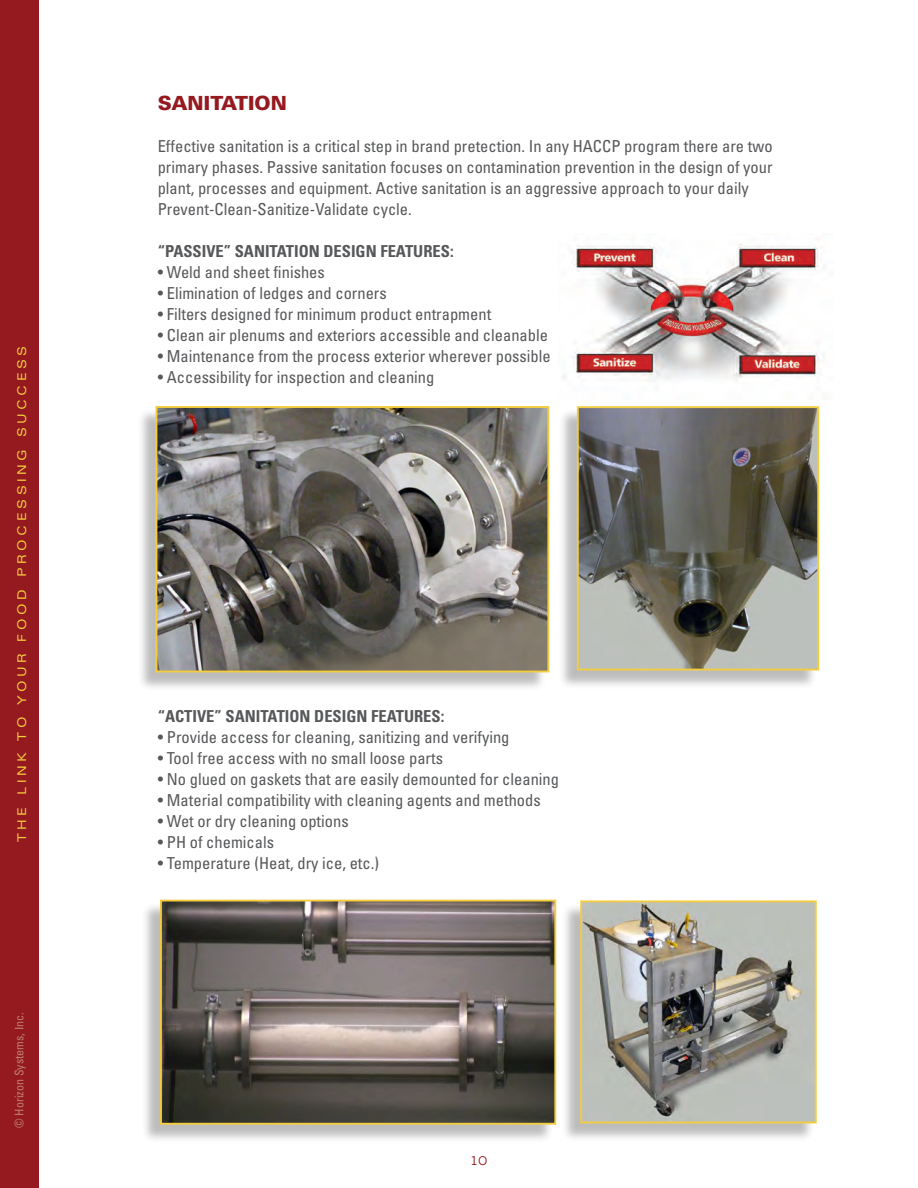
<style>
.page{position:relative;width:918px;height:1188px;background:#fff}
.page>*{position:absolute;margin:0;border:0;box-sizing:border-box;transform-origin:0 0}
.t1{font:900 19.5px "Univers";color:#951a20}
.t2{font:condensed 16.5px/21px "Univers";color:#57585a}
.t3{font:700 condensed 16.5px "Univers";color:#57585a}
.t4{font:expanded 12px "Univers";letter-spacing:.3em;color:#f4cd3e}
.t5{font:condensed 12px "Univers";color:#c07f6d}
.t6{font:expanded 12px "Trade Gothic LH";color:#951a20}
</style>
<div class="page">
<div style="left:0;top:0;width:39px;height:1188px;background:#951a20"></div>
<div style="left:558px;top:408px;width:259px;height:281px;background:#231f20;opacity:.3"></div>
<img style="left:580px;top:409px;width:236px;height:258px">
<div style="left:577px;top:406px;width:242px;height:264px;border:2px solid #f4cd3e"></div>
<div style="left:562px;top:903px;width:252px;height:239px;background:#231f20;opacity:.3"></div>
<img style="left:583px;top:903px;width:231px;height:217px">
<div style="left:580px;top:900px;width:237px;height:223px;border:2px solid #f4cd3e"></div>
<div style="left:141px;top:902px;width:413px;height:241px;background:#231f20;opacity:.3"></div>
<img style="left:163px;top:903px;width:390px;height:219px">
<div style="left:160px;top:900px;width:396px;height:225px;border:2px solid #f4cd3e"></div>
<div style="left:137px;top:408px;width:410px;height:283px;background:#231f20;opacity:.3"></div>
<img style="left:159px;top:409px;width:387px;height:260px">
<div style="left:156px;top:406px;width:393px;height:266px;border:2px solid #f4cd3e"></div>
<img style="left:563px;top:238px;width:262px;height:143px">
<p class="t4" style="left:15px;top:842px;width:498px;rotate:-90deg">THE LINK TO YOUR FOOD PROCESSING SUCCESS</p>
<p class="t5" style="left:12px;top:1128px;width:117px;rotate:-90deg">© Horizon Systems, Inc.</p>
<p class="t1" style="left:158px;top:91px;width:131px">SANITATION</p>
<p class="t2" style="left:158px;top:135px;width:616px">Effective sanitation is a critical step in brand pretection. In any HACCP program there are two primary phases. Passive sanitation focuses on contamination prevention in the design of your plant, processes and equipment. Active sanitation is an aggressive approach to your daily Prevent-Clean-Sanitize-Validate cycle.</p>
<p class="t3" style="left:158px;top:241px;width:297px">“PASSIVE” SANITATION DESIGN FEATURES:</p>
<p class="t2" style="left:158px;top:261px;width:169px">• Weld and sheet finishes</p>
<p class="t2" style="left:158px;top:282px;width:231px">• Elimination of ledges and corners</p>
<p class="t2" style="left:158px;top:303px;width:335px">• Filters designed for minimum product entrapment</p>
<p class="t2" style="left:158px;top:324px;width:392px">• Clean air plenums and exteriors accessible and cleanable</p>
<p class="t2" style="left:158px;top:345px;width:395px">• Maintenance from the process exterior wherever possible</p>
<p class="t2" style="left:158px;top:366px;width:278px">• Accessibility for inspection and cleaning</p>
<p class="t3" style="left:158px;top:706px;width:288px">“ACTIVE” SANITATION DESIGN FEATURES:</p>
<p class="t2" style="left:158px;top:726px;width:353px">• Provide access for cleaning, sanitizing and verifying</p>
<p class="t2" style="left:158px;top:747px;width:287px">• Tool free access with no small loose parts</p>
<p class="t2" style="left:158px;top:768px;width:403px">• No glued on gaskets that are easily demounted for cleaning</p>
<p class="t2" style="left:158px;top:790px;width:385px">• Material compatibility with cleaning agents and methods</p>
<p class="t2" style="left:158px;top:811px;width:193px">• Wet or dry cleaning options</p>
<p class="t2" style="left:158px;top:832px;width:118px">• PH of chemicals</p>
<p class="t2" style="left:158px;top:853px;width:223px">• Temperature (Heat, dry ice, etc.)</p>
<p class="t6" style="left:470px;top:1153px;width:19px">10</p>
</div>
